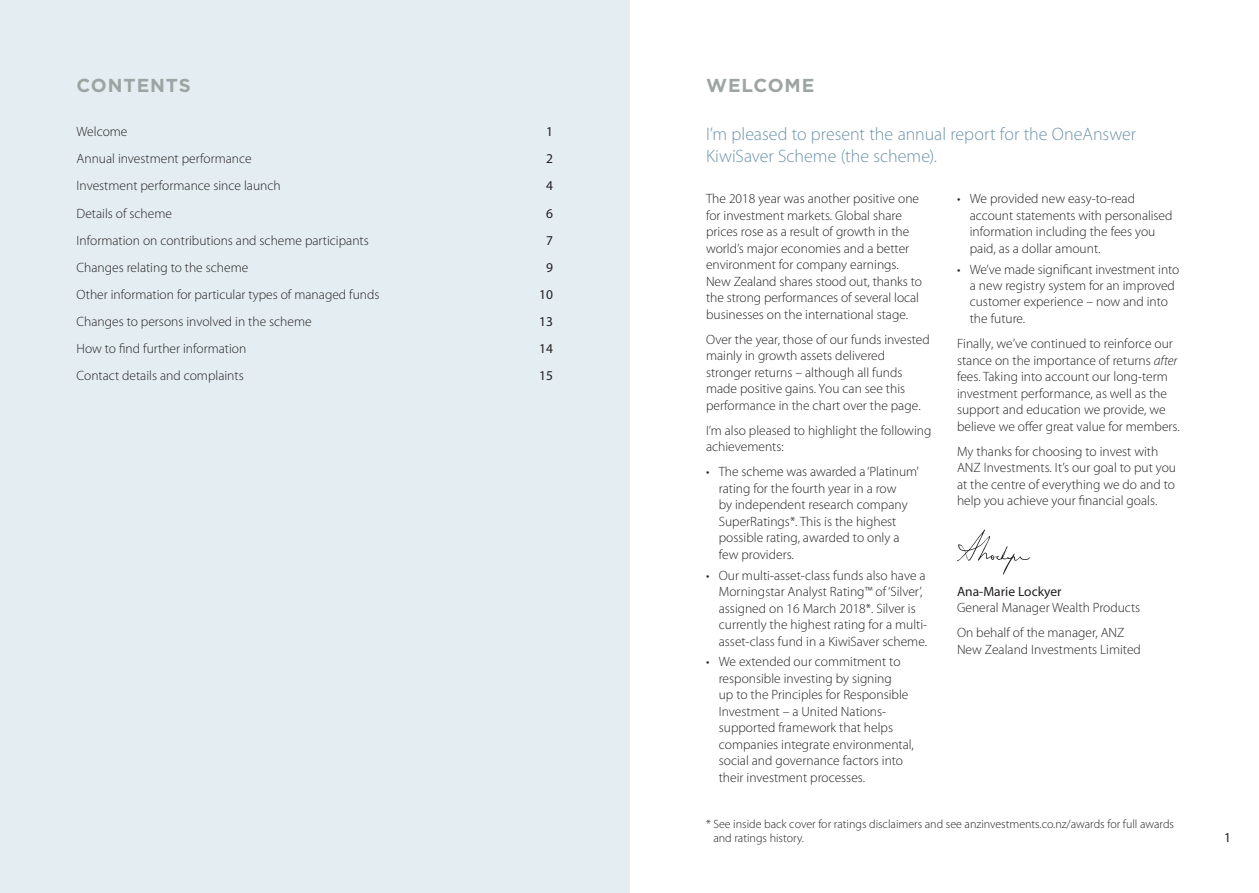
<style>
.page{position:relative;width:1259px;height:893px;background:#fff}
.page>*{position:absolute;margin:0;border:0;box-sizing:border-box;transform-origin:0 0}
._15_Annual_Report_He{font:700 18.75px "Gotham";letter-spacing:.05em;color:#9da5a3}
._15_Broch_Intro_12_1{font:300 18px/22.5px "Myriad Pro";color:#6e94ab}
._15_Broch_Body_9_11{font:300 13.5px/16.5px "Myriad Pro";color:#231f20}
._15_Broch_Body_9_11-2{font:13.5px "Myriad Pro";color:#231f20}
._15_Broch_Footnote_C{font:300 12px/13.5px "Myriad Pro";color:#231f20}
.s1{font-style:italic}
.s2{font-weight:400}
</style>
<div class="page">
<div style="left:0;top:0;width:629px;height:893px;background:#e4edf2"></div>
<svg style="left:957px;top:529px;width:73px;height:46px"></svg>
<p class="_15_Annual_Report_He" style="left:77px;top:75px;width:116px">CONTENTS</p>
<p class="_15_Broch_Body_9_11" style="left:77px;top:123px;width:52px">Welcome</p>
<p class="_15_Broch_Body_9_11-2" style="left:546px;top:123px;width:8px">1</p>
<p class="_15_Broch_Body_9_11" style="left:77px;top:150px;width:177px">Annual investment performance</p>
<p class="_15_Broch_Body_9_11-2" style="left:546px;top:150px;width:8px">2</p>
<p class="_15_Broch_Body_9_11" style="left:77px;top:178px;width:206px">Investment performance since launch</p>
<p class="_15_Broch_Body_9_11-2" style="left:546px;top:178px;width:8px">4</p>
<p class="_15_Broch_Body_9_11" style="left:77px;top:205px;width:97px">Details of scheme</p>
<p class="_15_Broch_Body_9_11-2" style="left:546px;top:205px;width:8px">6</p>
<p class="_15_Broch_Body_9_11" style="left:77px;top:232px;width:294px">Information on contributions and scheme participants</p>
<p class="_15_Broch_Body_9_11-2" style="left:546px;top:232px;width:8px">7</p>
<p class="_15_Broch_Body_9_11" style="left:77px;top:259px;width:173px">Changes relating to the scheme</p>
<p class="_15_Broch_Body_9_11-2" style="left:546px;top:259px;width:8px">9</p>
<p class="_15_Broch_Body_9_11" style="left:77px;top:286px;width:304px">Other information for particular types of managed funds</p>
<p class="_15_Broch_Body_9_11-2" style="left:539px;top:286px;width:15px">10</p>
<p class="_15_Broch_Body_9_11" style="left:77px;top:313px;width:237px">Changes to persons involved in the scheme</p>
<p class="_15_Broch_Body_9_11-2" style="left:539px;top:313px;width:15px">13</p>
<p class="_15_Broch_Body_9_11" style="left:77px;top:340px;width:171px">How to find further information</p>
<p class="_15_Broch_Body_9_11-2" style="left:539px;top:340px;width:15px">14</p>
<p class="_15_Broch_Body_9_11" style="left:77px;top:367px;width:169px">Contact details and complaints</p>
<p class="_15_Broch_Body_9_11-2" style="left:539px;top:368px;width:15px">15</p>
<p class="_15_Annual_Report_He" style="left:706px;top:75px;width:110px">WELCOME</p>
<p class="_15_Broch_Intro_12_1" style="left:706px;top:122px;width:432px">I’m pleased to present the annual report for the OneAnswer<br>KiwiSaver Scheme (the scheme).</p>
<p class="_15_Broch_Body_9_11" style="left:706px;top:190px;width:217px">The 2018 year was another positive one for investment markets. Global share prices rose as a result of growth in the world’s major economies and a better environment for company earnings.<br>New Zealand shares stood out, thanks to the strong performances of several local businesses on the international stage.</p>
<p class="_15_Broch_Body_9_11" style="left:706px;top:331px;width:225px">Over the year, those of our funds invested mainly in growth assets delivered stronger returns – although all funds made positive gains. You can see this performance in the chart over the page.</p>
<p class="_15_Broch_Body_9_11" style="left:706px;top:422px;width:227px">I’m also pleased to highlight the following achievements:</p>
<p class="_15_Broch_Body_9_11" style="left:719px;top:463px;width:202px;text-indent:-13px">• The scheme was awarded a ‘Platinum’ rating for the fourth year in a row<br>by independent research company<br>SuperRatings*. This is the highest possible rating, awarded to only a few providers.</p>
<p class="_15_Broch_Body_9_11" style="left:719px;top:567px;width:210px;text-indent:-13px">• Our multi-asset-class funds also have a Morningstar Analyst Rating™ of ‘Silver’, assigned on 16 March 2018*. Silver is currently the highest rating for a multi&shy;asset-class fund in a KiwiSaver scheme.</p>
<p class="_15_Broch_Body_9_11" style="left:719px;top:653px;width:197px;text-indent:-13px">• We extended our commitment to responsible investing by signing<br>up to the Principles for Responsible Investment – a United Nations&shy;supported framework that helps companies integrate environmental, social and governance factors into their investment processes.</p>
<p class="_15_Broch_Body_9_11" style="left:969px;top:190px;width:204px;text-indent:-13px">• We provided new easy-to-read account statements with personalised information including the fees you paid, as a dollar amount.</p>
<p class="_15_Broch_Body_9_11" style="left:969px;top:261px;width:211px;text-indent:-13px">• We’ve made significant investment into a new registry system for an improved customer experience – now and into the future.</p>
<p class="_15_Broch_Body_9_11" style="left:957px;top:335px;width:224px">Finally, we’ve continued to reinforce our stance on the importance of returns <span class="s1">after </span>fees. Taking into account our long-term investment performance, as well as the support and education we provide, we believe we offer great value for members.</p>
<p class="_15_Broch_Body_9_11" style="left:957px;top:443px;width:221px">My thanks for choosing to invest with ANZ Investments. It’s our goal to put you at the centre of everything we do and to help you achieve your financial goals.</p>
<p class="_15_Broch_Body_9_11" style="left:957px;top:583px;width:185px"><span class="s2">Ana-Marie Lockyer<br></span>General Manager Wealth Products</p>
<p class="_15_Broch_Body_9_11" style="left:957px;top:624px;width:185px">On behalf of the manager, ANZ<br>New Zealand Investments Limited</p>
<p class="_15_Broch_Footnote_C" style="left:713px;top:818px;width:462px;text-indent:-7px">* See inside back cover for ratings disclaimers and see anzinvestments.co.nz/awards for full awards and ratings history.</p>
<p class="_15_Broch_Body_9_11-2" style="left:1224px;top:829px;width:8px">1</p>
</div>
